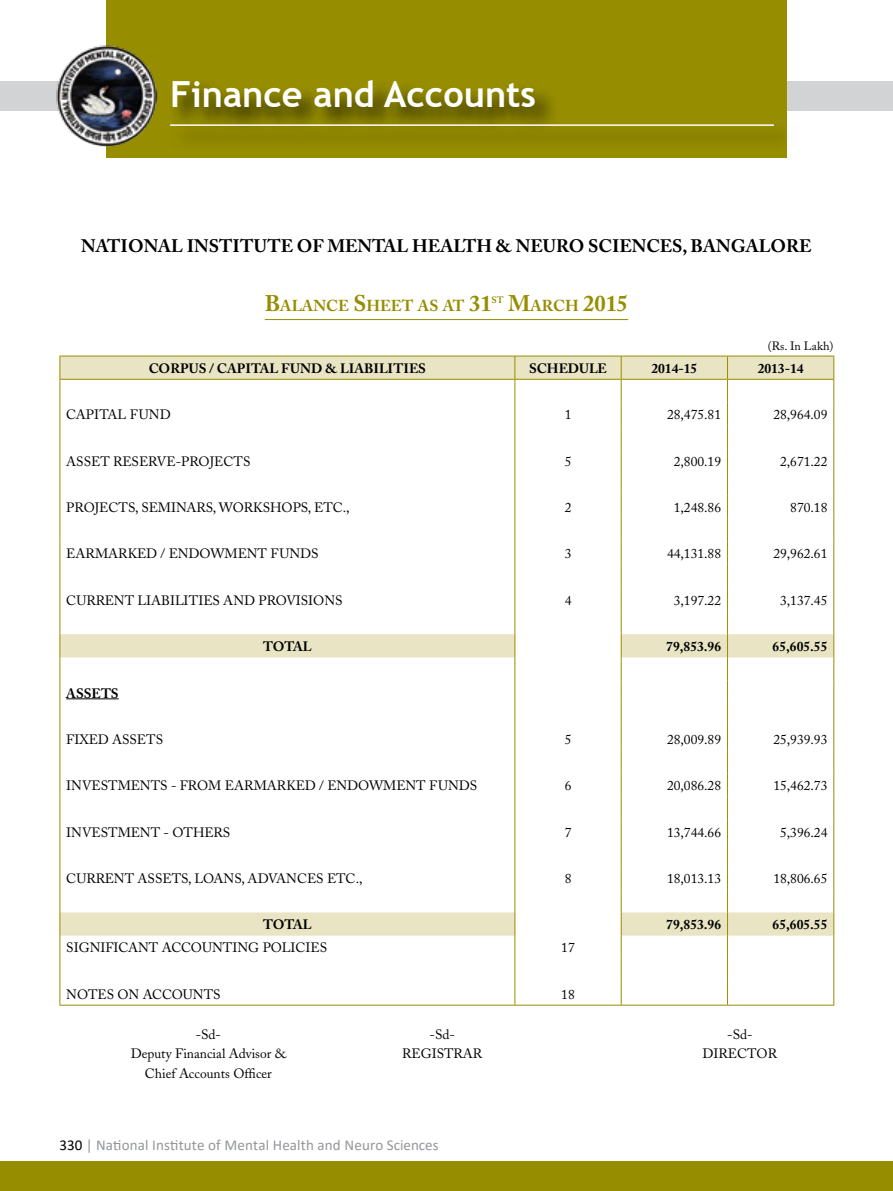
<style>
.page{position:relative;width:893px;height:1191px;background:#fff}
.page>*{position:absolute;margin:0;border:0;box-sizing:border-box;transform-origin:0 0}
.t1{font:700 36px "Trebuchet MS";color:#fff}
.t2{font:700 22.5px "Adobe Caslon";color:#968d00}
.t3{font:700 18px "Adobe Caslon";color:#000}
.t4{font:700 15.75px "Adobe Caslon";color:#968d00}
.t5{font:15px "Calibri";letter-spacing:.01em;color:#939598}
.t6{font:13.5px "Adobe Caslon";color:#000}
.t7{font:700 13.5px "Adobe Caslon";color:#000}
.t8{font:12px "Adobe Caslon";color:#000}
.t9{font:700 9.15px "Adobe Caslon";color:#968d00}
.s1{font-size:22.5px}
.s2{font-size:15.75px}
.s3{color:#000}
</style>
<div class="page">
<div style="left:0;top:1161px;width:893px;height:30px;background:#968d00"></div>
<div style="left:0;top:81px;width:893px;height:30px;background:#d1d3d4"></div>
<div style="left:106px;top:0;width:681px;height:157px;background:#968d00"></div>
<div style="left:169px;top:78px;width:628px;height:72px;background:#000;opacity:.75"></div>
<hr style="left:170px;top:124px;width:604px;height:2px;background:#fff">
<img style="left:55px;top:45px;width:102px;height:102px;border-radius:51px">
<hr style="left:265px;top:319px;width:363px;height:1px;background:#968d00">
<svg style="left:61px;top:357px;width:772px;height:578px"></svg>
<hr style="left:60px;top:1004px;width:455px;height:1px;background:#968d00">
<hr style="left:515px;top:1004px;width:106px;height:1px;background:#968d00">
<hr style="left:621px;top:1004px;width:106px;height:1px;background:#968d00">
<hr style="left:727px;top:1004px;width:107px;height:1px;background:#968d00">
<hr style="left:60px;top:356px;width:455px;height:1px;background:#968d00">
<hr style="left:515px;top:356px;width:106px;height:1px;background:#968d00">
<hr style="left:621px;top:356px;width:106px;height:1px;background:#968d00">
<hr style="left:727px;top:356px;width:107px;height:1px;background:#968d00">
<hr style="left:60px;top:379px;width:455px;height:1px;background:#968d00">
<hr style="left:515px;top:379px;width:106px;height:1px;background:#968d00">
<hr style="left:621px;top:379px;width:106px;height:1px;background:#968d00">
<hr style="left:727px;top:379px;width:107px;height:1px;background:#968d00">
<svg style="left:60px;top:356px;width:1px;height:648px"></svg>
<svg style="left:514px;top:356px;width:1px;height:648px"></svg>
<svg style="left:621px;top:356px;width:1px;height:648px"></svg>
<svg style="left:727px;top:356px;width:1px;height:648px"></svg>
<svg style="left:833px;top:356px;width:1px;height:648px"></svg>
<hr style="left:66px;top:698px;width:53px;height:1px;background:#000">
<h1 class="t1" style="left:170px;top:72px;width:367px">Finance and Accounts</h1>
<h3 class="t3" style="left:81px;top:235px;width:732px">NATIONAL INSTITUTE OF MENTAL HEALTH &amp; NEURO SCIENCES, BANGALORE</h3>
<p class="t4" style="left:265px;top:296px;width:228px"><span class="s1">B</span>ALANCE <span class="s1">S</span>HEET AS AT <span class="s1">31</span></p>
<p class="t9" style="left:492px;top:294px;width:14px">ST</p>
<h2 class="t2" style="left:508px;top:289px;width:122px">M<span class="s2">ARCH</span> 2015</h2>
<p class="t8" style="left:768px;top:338px;width:67px">(Rs. In Lakh)</p>
<p class="t7" style="left:149px;top:360px;width:279px">CORPUS / CAPITAL FUND &amp; LIABILITIES</p>
<p class="t7" style="left:529px;top:360px;width:79px">SCHEDULE</p>
<p class="t7" style="left:651px;top:360px;width:47px">2014-15</p>
<p class="t7" style="left:758px;top:360px;width:47px">2013-14</p>
<p class="t6" style="left:66px;top:407px;width:106px">CAPITAL FUND</p>
<p class="t6" style="left:565px;top:407px;width:8px">1</p>
<p class="t6" style="left:667px;top:407px;width:56px">28,475.81</p>
<p class="t6" style="left:773px;top:407px;width:56px">28,964.09</p>
<p class="t6" style="left:66px;top:453px;width:186px">ASSET RESERVE-PROJECTS</p>
<p class="t6" style="left:565px;top:453px;width:8px">5</p>
<p class="t6" style="left:674px;top:453px;width:49px">2,800.19</p>
<p class="t6" style="left:780px;top:453px;width:49px">2,671.22</p>
<p class="t6" style="left:66px;top:499px;width:285px">PROJECTS, SEMINARS, WORKSHOPS, ETC.,</p>
<p class="t6" style="left:565px;top:499px;width:8px">2</p>
<p class="t6" style="left:674px;top:499px;width:49px">1,248.86</p>
<p class="t6" style="left:790px;top:499px;width:39px">870.18</p>
<p class="t6" style="left:66px;top:546px;width:254px">EARMARKED / ENDOWMENT FUNDS</p>
<p class="t6" style="left:565px;top:546px;width:8px">3</p>
<p class="t6" style="left:667px;top:546px;width:56px">44,131.88</p>
<p class="t6" style="left:773px;top:546px;width:56px">29,962.61</p>
<p class="t6" style="left:66px;top:592px;width:278px">CURRENT LIABILITIES AND PROVISIONS</p>
<p class="t6" style="left:565px;top:592px;width:8px">4</p>
<p class="t6" style="left:674px;top:592px;width:49px">3,197.22</p>
<p class="t6" style="left:780px;top:592px;width:49px">3,137.45</p>
<p class="t7" style="left:263px;top:638px;width:50px">TOTAL</p>
<p class="t7" style="left:666px;top:638px;width:56px">79,853.96</p>
<p class="t7" style="left:773px;top:638px;width:56px">65,605.55</p>
<p class="t7" style="left:66px;top:684px;width:54px">ASSETS</p>
<p class="t6" style="left:66px;top:731px;width:98px">FIXED ASSETS</p>
<p class="t6" style="left:565px;top:731px;width:8px">5</p>
<p class="t6" style="left:667px;top:731px;width:56px">28,009.89</p>
<p class="t6" style="left:773px;top:731px;width:56px">25,939.93</p>
<p class="t6" style="left:66px;top:777px;width:412px">INVESTMENTS - FROM EARMARKED / ENDOWMENT FUNDS</p>
<p class="t6" style="left:565px;top:777px;width:8px">6</p>
<p class="t6" style="left:667px;top:777px;width:56px">20,086.28</p>
<p class="t6" style="left:773px;top:777px;width:56px">15,462.73</p>
<p class="t6" style="left:66px;top:824px;width:165px">INVESTMENT - OTHERS</p>
<p class="t6" style="left:565px;top:824px;width:8px">7</p>
<p class="t6" style="left:667px;top:824px;width:56px">13,744.66</p>
<p class="t6" style="left:780px;top:824px;width:49px">5,396.24</p>
<p class="t6" style="left:66px;top:870px;width:298px">CURRENT ASSETS, LOANS, ADVANCES ETC.,</p>
<p class="t6" style="left:565px;top:870px;width:8px">8</p>
<p class="t6" style="left:667px;top:870px;width:56px">18,013.13</p>
<p class="t6" style="left:773px;top:870px;width:56px">18,806.65</p>
<p class="t7" style="left:263px;top:916px;width:50px">TOTAL</p>
<p class="t7" style="left:666px;top:916px;width:56px">79,853.96</p>
<p class="t7" style="left:773px;top:916px;width:56px">65,605.55</p>
<p class="t6" style="left:66px;top:940px;width:262px">SIGNIFICANT ACCOUNTING POLICIES</p>
<p class="t6" style="left:561px;top:940px;width:15px">17</p>
<p class="t6" style="left:66px;top:986px;width:156px">NOTES ON ACCOUNTS</p>
<p class="t6" style="left:561px;top:986px;width:15px">18</p>
<p class="t6" style="left:196px;top:1026px;width:27px">-Sd-</p>
<p class="t6" style="left:430px;top:1026px;width:27px">-Sd-</p>
<p class="t6" style="left:727px;top:1026px;width:27px">-Sd-</p>
<p class="t6" style="left:131px;top:1045px;width:157px">Deputy Financial Advisor &amp;</p>
<p class="t6" style="left:402px;top:1045px;width:82px">REGISTRAR</p>
<p class="t6" style="left:703px;top:1045px;width:76px">DIRECTOR</p>
<p class="t6" style="left:145px;top:1065px;width:129px">Chief Accounts Officer</p>
<p class="t5" style="left:60px;top:1134px;width:380px"><span class="s3">330</span> | National Institute of Mental Health and Neuro Sciences</p>
</div>
